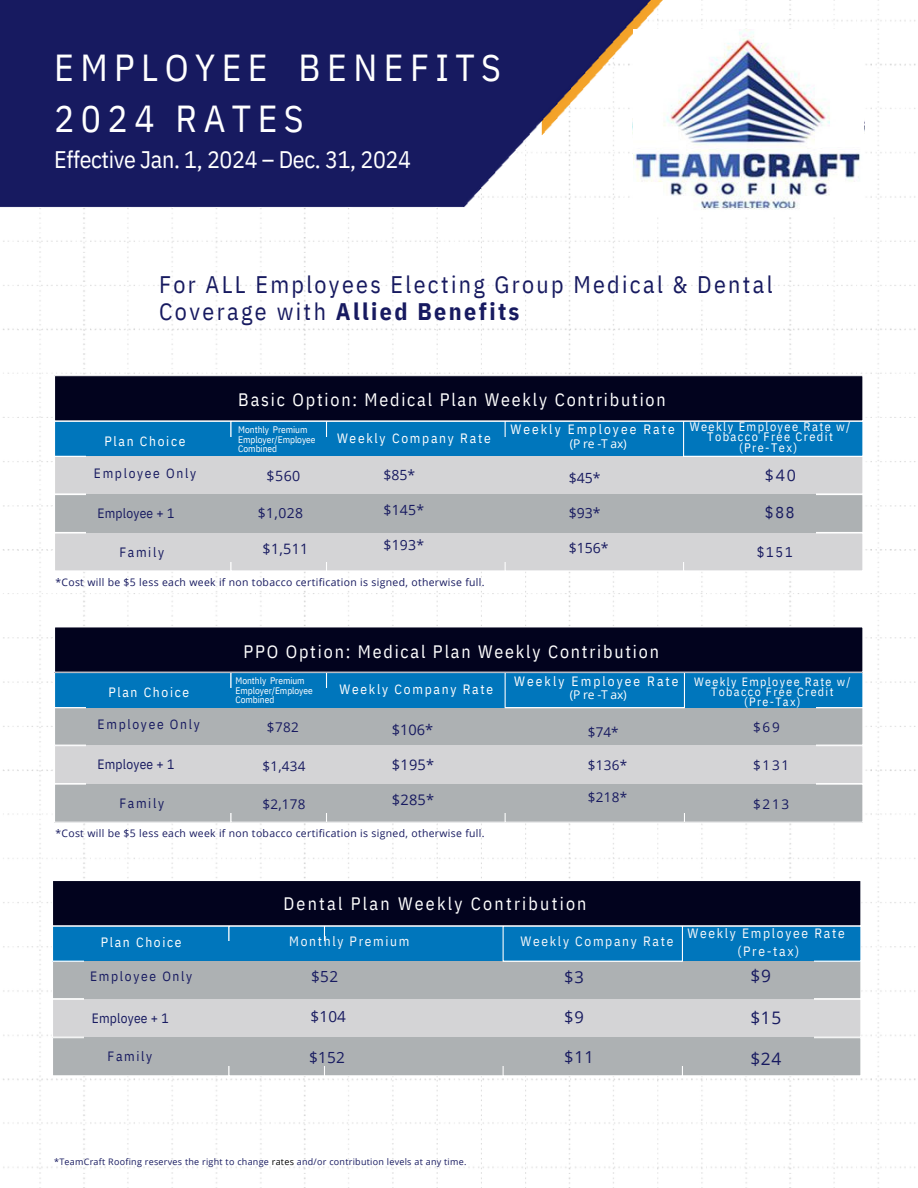
<style>
.page{position:relative;width:918px;height:1188px;background:#fff}
.page>*{position:absolute;margin:0;border:0;box-sizing:border-box;transform-origin:0 0}
.t1{font:37.5px/51.8px "IBM Plex Sans Cond";letter-spacing:.17em;color:#fff}
.t2{font:24px "IBM Plex Sans Cond";letter-spacing:.095em;color:#171a60}
.t3{font:24px "IBM Plex Sans Cond";letter-spacing:-.015em;color:#fff}
.t4{font:700 24px "IBM Plex Sans Cond";letter-spacing:.1em;color:#171a60}
.t5{font:18px "IBM Plex Sans Cond";letter-spacing:.1em;color:#fff}
.t6{font:18px "IBM Plex Sans Cond";letter-spacing:.125em;color:#fff}
.t7{font:17.25px "Open Sans";color:#171a60}
.t8{font:16.5px "Open Sans";color:#171a60}
.t9{font:15.9px "IBM Plex Sans Cond";color:#171a60}
.t10{font:15.9px "Open Sans";color:#171a60}
.t11{font:15.3px "Open Sans";letter-spacing:.015em;color:#171a60}
.t12{font:14.55px "Open Sans";letter-spacing:.02em;color:#171a60}
.t13{font:14.4px "Open Sans";color:#171a60}
.t14{font:14.25px "Open Sans";color:#171a60}
.t15{font:14.1px "Open Sans";letter-spacing:.005em;color:#171a60}
.t16{font:14.1px "IBM Plex Sans Cond";color:#171a60}
.t17{font:13.95px "Open Sans";color:#171a60}
.t18{font:13.5px "IBM Plex Sans Cond";letter-spacing:.13em;color:#fff}
.t19{font:13.5px "IBM Plex Sans Cond";letter-spacing:.125em;color:#f8f9fb}
.t20{font:13.5px "IBM Plex Sans Cond";letter-spacing:.125em;color:#171a60}
.t21{font:13.5px "Open Sans";letter-spacing:.02em;color:#171a60}
.t22{font:13.5px "IBM Plex Sans Cond";letter-spacing:.15em;color:#fff}
.t23{font:13.5px "IBM Plex Sans Cond";letter-spacing:.015em;color:#171a60}
.t24{font:12.3px/10.4px "IBM Plex Sans Cond";letter-spacing:.115em;color:#fff;text-align:center}
.t25{font:12px/10.1px "IBM Plex Sans Cond";letter-spacing:.115em;color:#fff;text-align:center}
.t26{font:12px "Open Sans";letter-spacing:-.015em;color:#fff}
.t27{font:10.5px "Open Sans";letter-spacing:.03em;color:#171a60}
.t28{font:9.45px/9.4px "IBM Plex Sans Cond";letter-spacing:-.005em;color:#fff}
.t29{font:9px "Open Sans";letter-spacing:.03em;color:#171a60}
.s1{font-weight:400}
.s2{color:#000}
</style>
<div class="page">
<img style="left:0;top:0;width:916px;height:1188px">
<img style="left:864px;top:118px;width:1px;height:16px">
<svg style="left:54px;top:375px;width:809px;height:197px;background:#798fa2"></svg>
<svg style="left:54px;top:626px;width:809px;height:197px;background:#71889b"></svg>
<img style="left:633px;top:29px;width:231px;height:185px">
<svg style="left:52px;top:880px;width:809px;height:196px;background:#71889b"></svg>
<p class="t1" style="left:54px;top:41px;width:448px">EMPLOYEE BENEFITS<br>2024 RATES</p>
<p class="t3" style="left:54px;top:143px;width:358px">Effective Jan. 1, 2024 – Dec. 31, 2024</p>
<p class="t2" style="left:159px;top:268px;width:615px">For ALL Employees Electing Group Medical &amp; Dental</p>
<p class="t4" style="left:159px;top:295px;width:362px"><span class="s1">Coverage with</span> Allied Benefits</p>
<p class="t18" style="left:105px;top:432px;width:82px">Plan Choice</p>
<p class="t20" style="left:94px;top:464px;width:104px">Employee Only</p>
<p class="t23" style="left:98px;top:504px;width:78px">Employee + 1</p>
<p class="t20" style="left:119px;top:543px;width:46px">Family</p>
<p class="t5" style="left:238px;top:388px;width:429px">Basic Option: Medical Plan Weekly Contribution</p>
<p class="t28" style="left:238px;top:425px;width:71px">Monthly Premium</p>
<p class="t28" style="left:238px;top:434px;width:79px">Employer/Employee<br>Combined</p>
<p class="t14" style="left:267px;top:465px;width:35px">$560</p>
<p class="t17" style="left:258px;top:503px;width:47px">$1,028</p>
<p class="t13" style="left:263px;top:538px;width:47px">$1,511</p>
<p class="t18" style="left:337px;top:430px;width:155px">Weekly Company Rate</p>
<p class="t15" style="left:383px;top:465px;width:33px">$85*</p>
<p class="t15" style="left:383px;top:500px;width:42px">$145*</p>
<p class="t15" style="left:383px;top:535px;width:42px">$193*</p>
<p class="t22" style="left:510px;top:420px;width:166px">Weekly Employee Rate</p>
<p class="t26" style="left:570px;top:435px;width:58px">(P re -T ax)</p>
<p class="t15" style="left:569px;top:468px;width:33px">$45*</p>
<p class="t15" style="left:569px;top:503px;width:33px">$93*</p>
<p class="t15" style="left:569px;top:538px;width:41px">$156*</p>
<p class="t27" style="left:55px;top:575px;width:431px">*Cost will be $5 less each week if non tobacco certification is signed, otherwise full.</p>
<p class="t24" style="left:690px;top:421px;width:162px">Weekly Employee Rate w/<br>Tobacco Free Credit</p>
<p class="t24" style="left:739px;top:442px;width:60px">(Pre-Tex)</p>
<p class="t10" style="left:765px;top:464px;width:33px">$40</p>
<p class="t9" style="left:765px;top:502px;width:31px">$88</p>
<p class="t16" style="left:757px;top:542px;width:37px">$151</p>
<p class="t18" style="left:108px;top:683px;width:82px">Plan Choice</p>
<p class="t20" style="left:98px;top:715px;width:104px">Employee Only</p>
<p class="t23" style="left:98px;top:755px;width:78px">Employee + 1</p>
<p class="t20" style="left:119px;top:794px;width:46px">Family</p>
<p class="t5" style="left:244px;top:639px;width:417px">PPO Option: Medical Plan Weekly Contribution</p>
<p class="t28" style="left:236px;top:676px;width:71px">Monthly Premium</p>
<p class="t28" style="left:236px;top:686px;width:79px">Employer/Employee<br>Combined</p>
<p class="t21" style="left:267px;top:718px;width:34px">$782</p>
<p class="t21" style="left:263px;top:756px;width:44px">$1,434</p>
<p class="t21" style="left:263px;top:795px;width:44px">$2,178</p>
<p class="t18" style="left:340px;top:680px;width:155px">Weekly Company Rate</p>
<p class="t12" style="left:392px;top:719px;width:43px">$106*</p>
<p class="t12" style="left:392px;top:754px;width:44px">$195*</p>
<p class="t12" style="left:392px;top:790px;width:44px">$285*</p>
<p class="t22" style="left:514px;top:672px;width:166px">Weekly Employee Rate</p>
<p class="t26" style="left:570px;top:686px;width:58px">(P re -T ax)</p>
<p class="t21" style="left:588px;top:722px;width:32px">$74*</p>
<p class="t21" style="left:588px;top:755px;width:41px">$136*</p>
<p class="t21" style="left:588px;top:788px;width:41px">$218*</p>
<p class="t27" style="left:55px;top:826px;width:431px">*Cost will be $5 less each week if non tobacco certification is signed, otherwise full.</p>
<p class="t25" style="left:694px;top:677px;width:158px">Weekly Employee Rate w/<br>Tobacco Free Credit</p>
<p class="t25" style="left:744px;top:697px;width:58px">(Pre-Tax)</p>
<p class="t21" style="left:753px;top:718px;width:28px">$69</p>
<p class="t21" style="left:753px;top:756px;width:38px">$131</p>
<p class="t21" style="left:753px;top:795px;width:38px">$213</p>
<p class="t18" style="left:101px;top:933px;width:82px">Plan Choice</p>
<p class="t20" style="left:90px;top:967px;width:104px">Employee Only</p>
<p class="t23" style="left:92px;top:1009px;width:78px">Employee + 1</p>
<p class="t20" style="left:108px;top:1047px;width:46px">Family</p>
<p class="t6" style="left:283px;top:891px;width:305px">Dental Plan Weekly Contribution</p>
<p class="t19" style="left:289px;top:932px;width:122px">Monthly Premium</p>
<p class="t19" style="left:521px;top:932px;width:154px">Weekly Company Rate</p>
<p class="t11" style="left:311px;top:965px;width:29px">$52</p>
<p class="t11" style="left:310px;top:1005px;width:37px">$104</p>
<p class="t11" style="left:309px;top:1047px;width:37px">$152</p>
<p class="t8" style="left:564px;top:965px;width:21px">$3</p>
<p class="t8" style="left:564px;top:1005px;width:21px">$9</p>
<p class="t8" style="left:564px;top:1045px;width:31px">$11</p>
<p class="t19" style="left:687px;top:924px;width:159px">Weekly Employee Rate</p>
<p class="t19" style="left:737px;top:942px;width:63px">(Pre-tax)</p>
<p class="t7" style="left:750px;top:963px;width:22px">$9</p>
<p class="t7" style="left:750px;top:1005px;width:32px">$15</p>
<p class="t7" style="left:750px;top:1047px;width:32px">$24</p>
<p class="t29" style="left:54px;top:1155px;width:414px">*TeamCraft Roofing reserves the right to change <span class="s2">rates</span> and/or contribution levels at any time.</p>
</div>
